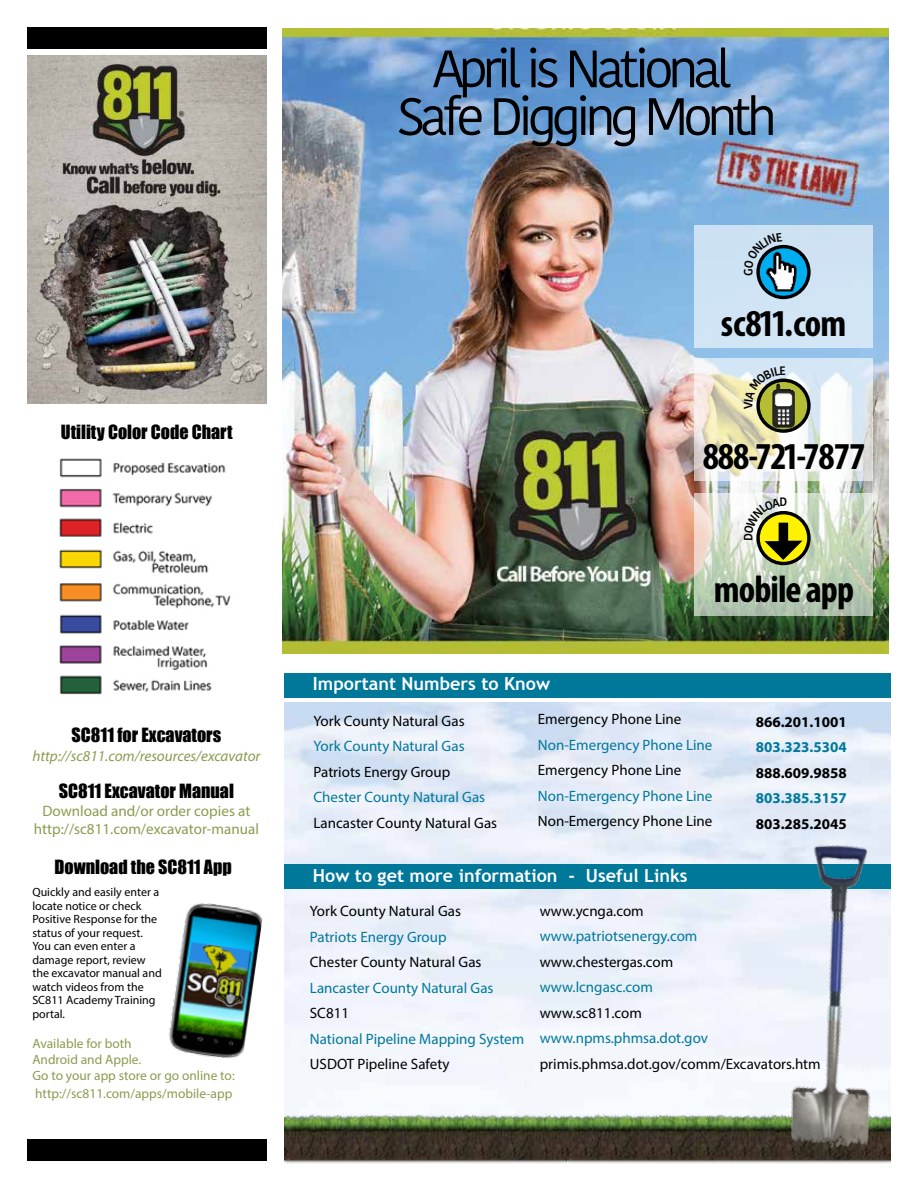
<style>
.page{position:relative;width:918px;height:1188px;background:#fff}
.page>*{position:absolute;margin:0;border:0;box-sizing:border-box;transform-origin:0 0}
.t1{font:52.35px/47.7px "Kohinoor Bangla";letter-spacing:-.1em;color:#000;text-align:center}
.t2{font:700 condensed 38.1px "Myriad Pro";letter-spacing:-.025em;color:#000}
.t3{font:18px "Impact";color:#000}
.t4{font:700 18px "Trebuchet MS";color:#fff}
.t5{font:15.15px/18.1px "Myriad Pro";color:#8a9c4f;text-align:center}
.t6{font:italic 15.15px "Myriad Pro";color:#8a9c4f}
.t7{font:15px "Myriad Pro";color:#000}
.t8{font:15px "Myriad Pro";color:#00789a}
.t9{font:700 15px "Myriad Pro";color:#000}
.t10{font:700 15px "Myriad Pro";color:#00789a}
.t11{font:13.5px/16.2px "Myriad Pro";color:#8a9c4f}
.t12{font:12px/13.5px "Myriad Pro";color:#000}
</style>
<div class="page">
<img style="left:284px;top:703px;width:607px;height:404px">
<div style="left:284px;top:864px;width:607px;height:24px;background:#00789a"></div>
<div style="left:284px;top:674px;width:607px;height:24px;background:#00789a"></div>
<img style="left:284px;top:1107px;width:488px;height:57px">
<div style="left:27px;top:27px;width:239px;height:22px;background:#000"></div>
<img style="left:169px;top:903px;width:94px;height:156px">
<img style="left:283px;top:28px;width:606px;height:625px">
<div style="left:694px;top:225px;width:179px;height:123px;background:#d0e4f5"></div>
<svg style="left:694px;top:358px;width:179px;height:122px"></svg>
<svg style="left:694px;top:493px;width:179px;height:123px;background:#c8d4c0"></svg>
<div style="left:756px;top:245px;width:55px;height:54px;border:3px solid #000;border-radius:50%"></div>
<img style="left:756px;top:249px;width:55px;height:46px">
<svg style="left:758px;top:513px;width:51px;height:51px"></svg>
<div style="left:756px;top:511px;width:55px;height:54px;border:3px solid #000;border-radius:50%"></div>
<div style="left:756px;top:379px;width:55px;height:54px;border:3px solid #000;border-radius:50%"></div>
<img style="left:759px;top:381px;width:49px;height:49px">
<img style="left:772px;top:805px;width:119px;height:358px">
<img style="left:27px;top:56px;width:239px;height:347px">
<img style="left:59px;top:458px;width:172px;height:237px">
<div style="left:27px;top:1139px;width:239px;height:22px;background:#000"></div>
<svg style="left:756px;top:245px;width:26px;height:30px"></svg>
<svg style="left:744px;top:366px;width:41px;height:44px;background:#b9bea0"></svg>
<svg style="left:744px;top:498px;width:59px;height:62px"></svg>
<h1 class="t1" style="left:397px;top:44px;width:381px">April is National<br>Safe Digging Month</h1>
<p class="t3" style="left:61px;top:418px;width:173px">Utility Color Code Chart</p>
<p class="t3" style="left:72px;top:721px;width:151px">SC811 for Excavators</p>
<p class="t6" style="left:32px;top:746px;width:230px">http://sc811.com/resources/excavator</p>
<p class="t3" style="left:59px;top:777px;width:177px">SC811 Excavator Manual</p>
<p class="t5" style="left:34px;top:802px;width:227px">Download and/or order copies at http://sc811.com/excavator-manual</p>
<p class="t3" style="left:55px;top:853px;width:179px">Download the SC811 App</p>
<p class="t12" style="left:32px;top:885px;width:131px">Quickly and easily enter a locate notice or check<br>Positive Response for the status of your request.<br>You can even enter a damage report, review the excavator manual and watch videos from the<br>SC811 Academy Training portal.</p>
<p class="t11" style="left:32px;top:1035px;width:204px">Available for both<br>Android and Apple.<br>Go to your app store or go online to:</p>
<p class="t11" style="left:35px;top:1085px;width:199px">http://sc811.com/apps/mobile-app</p>
<h2 class="t2" style="left:721px;top:299px;width:127px">sc811.com</h2>
<h2 class="t2" style="left:703px;top:433px;width:164px">888-721-7877</h2>
<p class="t4" style="left:313px;top:672px;width:239px">Important Numbers to Know</p>
<h2 class="t2" style="left:714px;top:565px;width:142px">mobile app</h2>
<p class="t7" style="left:314px;top:712px;width:153px">York County Natural Gas</p>
<p class="t8" style="left:314px;top:737px;width:153px">York County Natural Gas</p>
<p class="t7" style="left:314px;top:763px;width:138px">Patriots Energy Group</p>
<p class="t8" style="left:314px;top:788px;width:173px">Chester County Natural Gas</p>
<p class="t7" style="left:314px;top:814px;width:185px">Lancaster County Natural Gas</p>
<p class="t7" style="left:538px;top:710px;width:145px">Emergency Phone Line</p>
<p class="t8" style="left:538px;top:736px;width:176px">Non-Emergency Phone Line</p>
<p class="t7" style="left:538px;top:761px;width:145px">Emergency Phone Line</p>
<p class="t8" style="left:538px;top:787px;width:176px">Non-Emergency Phone Line</p>
<p class="t7" style="left:538px;top:812px;width:176px">Non-Emergency Phone Line</p>
<p class="t4" style="left:313px;top:865px;width:376px">How to get more information - Useful Links</p>
<p class="t9" style="left:756px;top:712px;width:93px">866.201.1001</p>
<p class="t10" style="left:756px;top:737px;width:93px">803.323.5304</p>
<p class="t9" style="left:756px;top:763px;width:93px">888.609.9858</p>
<p class="t10" style="left:756px;top:788px;width:93px">803.385.3157</p>
<p class="t9" style="left:756px;top:814px;width:93px">803.285.2045</p>
<p class="t7" style="left:310px;top:902px;width:153px">York County Natural Gas</p>
<p class="t8" style="left:310px;top:928px;width:138px">Patriots Energy Group</p>
<p class="t7" style="left:310px;top:953px;width:173px">Chester County Natural Gas</p>
<p class="t8" style="left:310px;top:979px;width:185px">Lancaster County Natural Gas</p>
<p class="t7" style="left:310px;top:1004px;width:41px">SC811</p>
<p class="t8" style="left:310px;top:1030px;width:216px">National Pipeline Mapping System</p>
<p class="t7" style="left:310px;top:1055px;width:141px">USDOT Pipeline Safety</p>
<p class="t7" style="left:540px;top:902px;width:106px">www.ycnga.com</p>
<p class="t8" style="left:540px;top:927px;width:159px">www.patriotsenergy.com</p>
<p class="t7" style="left:540px;top:953px;width:135px">www.chestergas.com</p>
<p class="t8" style="left:540px;top:978px;width:115px">www.lcngasc.com</p>
<p class="t7" style="left:540px;top:1004px;width:104px">www.sc811.com</p>
<p class="t8" style="left:540px;top:1029px;width:170px">www.npms.phmsa.dot.gov</p>
<p class="t7" style="left:540px;top:1055px;width:283px">primis.phmsa.dot.gov/comm/Excavators.htm</p>
</div>
